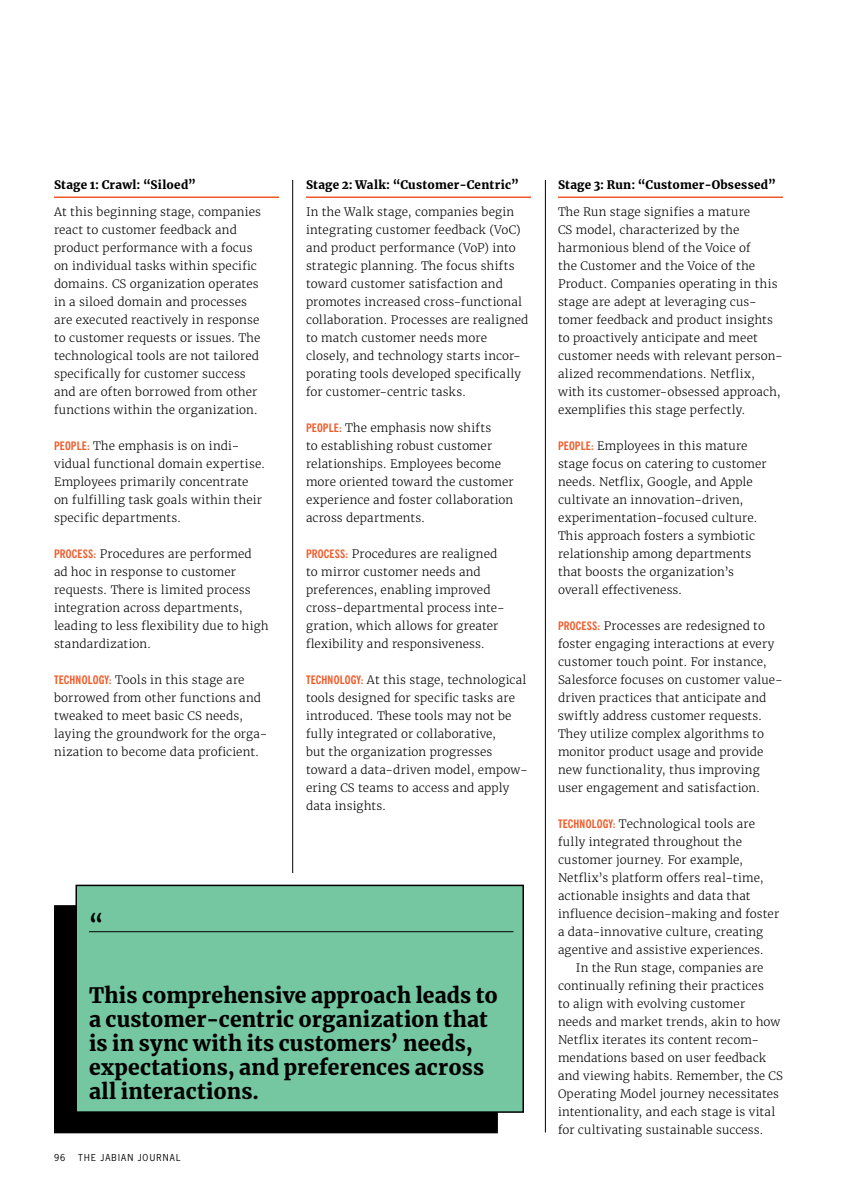
<style>
.page{position:relative;width:864px;height:1188px;background:#fff}
.page>*{position:absolute;margin:0;border:0;box-sizing:border-box;transform-origin:0 0}
.t1{font:900 21px/24px "Merriweather";letter-spacing:.01em;color:#000}
.t2{font:300 11.7px/18px "Merriweather";letter-spacing:.01em;color:#000}
.t3{font:900 11.7px "Merriweather";letter-spacing:.025em;color:#000}
.t4{font:9px "News Gothic Std";letter-spacing:.135em;color:#000}
.s1{font-family:"News Gothic BT";font-weight:700;font-stretch:condensed;color:#f15927}
</style>
<div class="page">
<hr style="left:54px;top:196px;width:225px;height:2px;background:#f15927">
<hr style="left:306px;top:196px;width:225px;height:2px;background:#f15927">
<hr style="left:558px;top:196px;width:225px;height:2px;background:#f15927">
<hr style="left:545px;top:180px;width:1px;height:953px;background:#000">
<hr style="left:292px;top:180px;width:1px;height:693px;background:#000">
<div style="left:54px;top:905px;width:444px;height:228px;background:#000"></div>
<div style="left:76px;top:885px;width:447px;height:227px;background:#74c7a0"></div>
<hr style="left:89px;top:931px;width:425px;height:1px;background:#000">
<div style="left:76px;top:885px;width:448px;height:228px;border:2px solid #000"></div>
<p class="t3" style="left:54px;top:177px;width:144px">Stage 1: Crawl: “Siloed”</p>
<p class="t2" style="left:54px;top:203px;width:209px">At this beginning stage, companies react to customer feedback and product performance with a focus on individual tasks within specific domains. CS organization operates in a siloed domain and processes are executed reactively in response to customer requests or issues. The technological tools are not tailored specifically for customer success and are often borrowed from other functions within the organization.</p>
<p class="t2" style="left:54px;top:437px;width:213px"><span class="s1">PEOPLE:</span> The emphasis is on indi&shy;vidual functional domain expertise.<br>Employees primarily concentrate on fulfilling task goals within their specific departments.</p>
<p class="t2" style="left:54px;top:545px;width:216px"><span class="s1">PROCESS:</span> Procedures are performed<br>ad hoc in response to customer requests. There is limited process integration across departments, leading to less flexibility due to high standardization.</p>
<p class="t2" style="left:54px;top:671px;width:215px"><span class="s1">TECHNOLOGY:</span> Tools in this stage are borrowed from other functions and tweaked to meet basic CS needs, laying the groundwork for the orga&shy;nization to become data proficient.</p>
<p class="t3" style="left:306px;top:177px;width:215px">Stage 2: Walk: “Customer-Centric”</p>
<p class="t2" style="left:306px;top:203px;width:224px">In the Walk stage, companies begin integrating customer feedback (VoC) and product performance (VoP) into strategic planning. The focus shifts toward customer satisfaction and promotes increased cross-functional collaboration. Processes are realigned to match customer needs more closely, and technology starts incor&shy;porating tools developed specifically for customer-centric tasks.</p>
<p class="t2" style="left:306px;top:419px;width:209px"><span class="s1">PEOPLE:</span> The emphasis now shifts<br>to establishing robust customer relationships. Employees become more oriented toward the customer experience and foster collaboration across departments.</p>
<p class="t2" style="left:306px;top:545px;width:200px"><span class="s1">PROCESS:</span> Procedures are realigned to mirror customer needs and preferences, enabling improved cross-departmental process inte&shy;gration, which allows for greater flexibility and responsiveness.</p>
<p class="t2" style="left:306px;top:671px;width:223px"><span class="s1">TECHNOLOGY:</span> At this stage, technological tools designed for specific tasks are introduced. These tools may not be fully integrated or collaborative,<br>but the organization progresses toward a data-driven model, empow&shy;ering CS teams to access and apply data insights.</p>
<h1 class="t1" style="left:89px;top:911px;width:16px">“</h1>
<h1 class="t1" style="left:89px;top:983px;width:410px">This comprehensive approach leads to a customer-centric organization that is in sync with its customers’ needs, expectations, and preferences across all interactions.</h1>
<p class="t4" style="left:54px;top:1152px;width:13px">96</p>
<p class="t4" style="left:78px;top:1152px;width:104px">THE JABIAN JOURNAL</p>
<p class="t3" style="left:558px;top:177px;width:219px">Stage 3: Run: “Customer-Obsessed”</p>
<p class="t2" style="left:558px;top:203px;width:226px">The Run stage signifies a mature<br>CS model, characterized by the harmonious blend of the Voice of<br>the Customer and the Voice of the Product. Companies operating in this stage are adept at leveraging cus&shy;tomer feedback and product insights to proactively anticipate and meet customer needs with relevant person&shy;alized recommendations. Netflix, with its customer-obsessed approach, exemplifies this stage perfectly.</p>
<p class="t2" style="left:558px;top:437px;width:210px"><span class="s1">PEOPLE:</span> Employees in this mature stage focus on catering to customer needs. Netflix, Google, and Apple cultivate an innovation-driven, experimentation-focused culture.<br>This approach fosters a symbiotic relationship among departments that boosts the organization’s overall effectiveness.</p>
<p class="t2" style="left:558px;top:617px;width:226px"><span class="s1">PROCESS:</span> Processes are redesigned to foster engaging interactions at every customer touch point. For instance, Salesforce focuses on customer value&shy;driven practices that anticipate and swiftly address customer requests.<br>They utilize complex algorithms to monitor product usage and provide new functionality, thus improving user engagement and satisfaction.</p>
<p class="t2" style="left:558px;top:815px;width:223px"><span class="s1">TECHNOLOGY:</span> Technological tools are fully integrated throughout the customer journey. For example, Netflix’s platform offers real-time, actionable insights and data that influence decision-making and foster a data-innovative culture, creating agentive and assistive experiences.</p>
<p class="t2" style="left:558px;top:959px;width:226px;text-indent:18px">In the Run stage, companies are continually refining their practices<br>to align with evolving customer<br>needs and market trends, akin to how Netflix iterates its content recom&shy;mendations based on user feedback and viewing habits. Remember, the CS Operating Model journey necessitates intentionality, and each stage is vital for cultivating sustainable success.</p>
</div>
